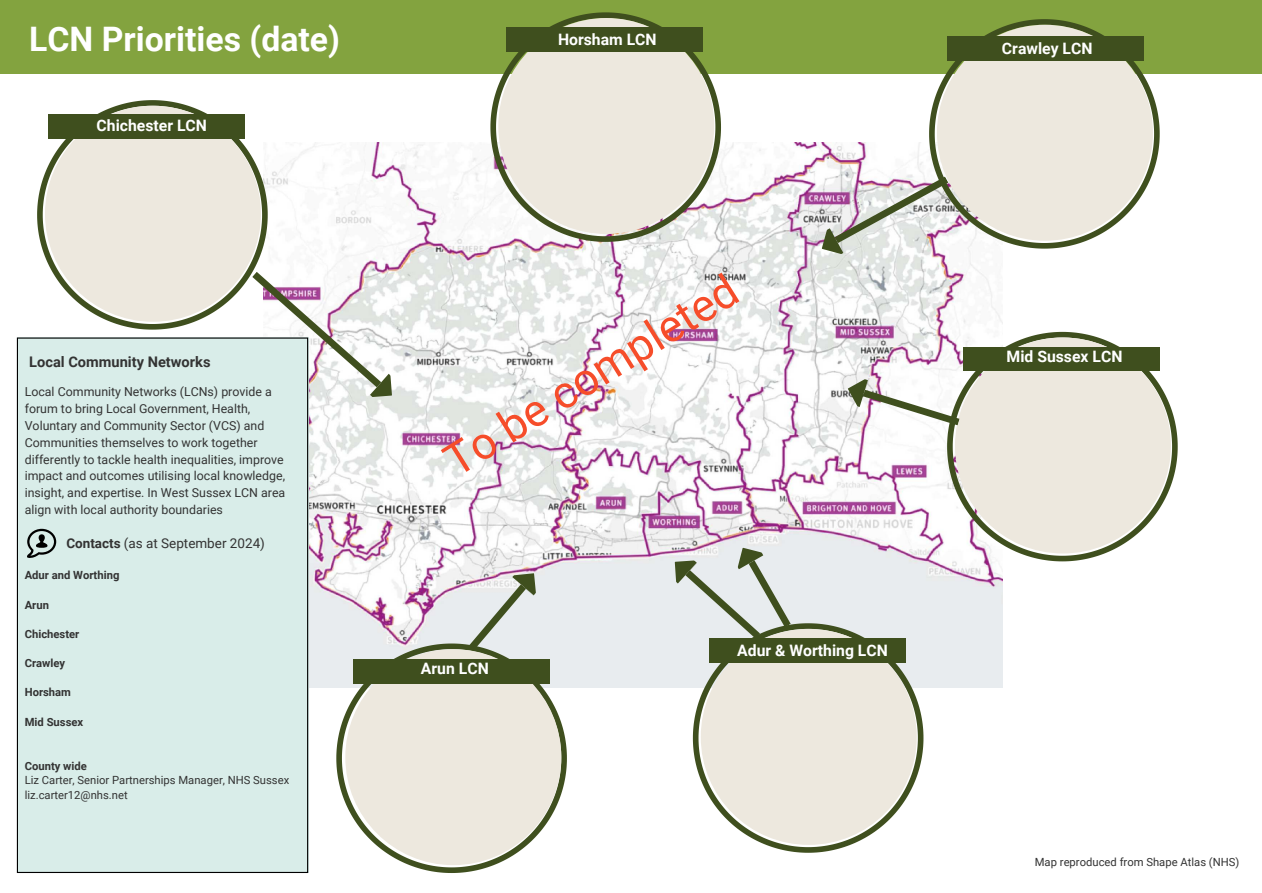
<style>
.page{position:relative;width:1262px;height:893px;background:#fff}
.page>*{position:absolute;margin:0;border:0;box-sizing:border-box;transform-origin:0 0}
.t1{font:45px "Roboto";color:#f64d2a}
.t2{font:700 33.75px "Roboto";color:#fff}
.t3{font:700 15.75px "Roboto";color:#fff}
.t4{font:700 14.55px "Roboto";color:#333}
.t5{font:13.5px "Roboto";color:#333}
.t6{font:12.3px/16.8px "Roboto";color:#333}
.t7{font:11.25px/14.5px "Roboto";color:#333}
.t8{font:700 11.25px "Roboto";color:#333}
.s1{font-weight:700}
</style>
<div class="page">
<img style="left:268px;top:143px;width:734px;height:544px">
<div style="left:17px;top:337px;width:291px;height:535px;background:#d9ede9"></div>
<svg style="left:37px;top:100px;width:231px;height:229px"></svg>
<div style="left:45px;top:106px;width:216px;height:216px;background:#ede8de;border-radius:50%"></div>
<div style="left:0;top:0;width:1261px;height:73px;background:#83a33f"></div>
<div style="left:48px;top:114px;width:197px;height:24px;background:#3f4f1e"></div>
<svg style="left:252px;top:272px;width:140px;height:125px"></svg>
<svg style="left:929px;top:19px;width:230px;height:229px"></svg>
<div style="left:937px;top:25px;width:215px;height:216px;background:#ede8de;border-radius:50%"></div>
<div style="left:947px;top:36px;width:196px;height:25px;background:#3f4f1e"></div>
<svg style="left:490px;top:12px;width:231px;height:230px"></svg>
<div style="left:498px;top:18px;width:216px;height:216px;background:#ede8de;border-radius:50%"></div>
<svg style="left:821px;top:176px;width:127px;height:79px"></svg>
<div style="left:506px;top:27px;width:197px;height:25px;background:#3f4f1e"></div>
<svg style="left:336px;top:643px;width:231px;height:229px"></svg>
<div style="left:345px;top:649px;width:216px;height:216px;background:#ede8de;border-radius:50%"></div>
<div style="left:353px;top:659px;width:197px;height:25px;background:#3f4f1e"></div>
<svg style="left:947px;top:332px;width:230px;height:229px"></svg>
<div style="left:955px;top:337px;width:215px;height:216px;background:#ede8de;border-radius:50%"></div>
<div style="left:962px;top:347px;width:197px;height:24px;background:#3f4f1e"></div>
<svg style="left:693px;top:623px;width:230px;height:229px"></svg>
<div style="left:700px;top:629px;width:216px;height:215px;background:#ede8de;border-radius:50%"></div>
<div style="left:708px;top:637px;width:197px;height:25px;background:#3f4f1e"></div>
<svg style="left:469px;top:573px;width:67px;height:76px"></svg>
<svg style="left:847px;top:377px;width:112px;height:48px"></svg>
<svg style="left:674px;top:547px;width:116px;height:91px"></svg>
<svg style="left:27px;top:528px;width:29px;height:30px"></svg>
<h2 class="t2" style="left:29px;top:15px;width:312px">LCN Priorities (date)</h2>
<p class="t3" style="left:97px;top:114px;width:112px">Chichester LCN</p>
<p class="t4" style="left:29px;top:351px;width:183px">Local Community Networks</p>
<p class="t6" style="left:25px;top:383px;width:262px">Local Community Networks (LCNs) provide a forum to bring Local Government, Health, Voluntary and Community Sector (VCS) and Communities themselves to work together differently to tackle health inequalities, improve impact and outcomes utilising local knowledge, insight, and expertise. In West Sussex LCN area align with local authority boundaries</p>
<p class="t5" style="left:66px;top:533px;width:200px"><span class="s1">Contacts</span> (as at September 2024)</p>
<p class="t8" style="left:25px;top:567px;width:96px">Adur and Worthing</p>
<p class="t8" style="left:25px;top:596px;width:26px">Arun</p>
<p class="t8" style="left:25px;top:626px;width:56px">Chichester</p>
<p class="t8" style="left:25px;top:655px;width:42px">Crawley</p>
<p class="t8" style="left:25px;top:684px;width:48px">Horsham</p>
<p class="t8" style="left:25px;top:713px;width:60px">Mid Sussex</p>
<p class="t8" style="left:25px;top:757px;width:64px">County wide</p>
<p class="t7" style="left:25px;top:772px;width:266px">Liz Carter, Senior Partnerships Manager, NHS Sussex liz.carter12@nhs.net</p>
<p class="t3" style="left:558px;top:28px;width:100px">Horsham LCN</p>
<h1 class="t1" style="left:431px;top:437px;width:338px;rotate:-32deg">To be completed</h1>
<p class="t3" style="left:421px;top:657px;width:69px">Arun LCN</p>
<p class="t3" style="left:737px;top:639px;width:152px">Adur &amp; Worthing LCN</p>
<p class="t3" style="left:1002px;top:37px;width:92px">Crawley LCN</p>
<p class="t3" style="left:1006px;top:345px;width:117px">Mid Sussex LCN</p>
<p class="t7" style="left:1034px;top:854px;width:206px">Map reproduced from Shape Atlas (NHS)</p>
</div>
